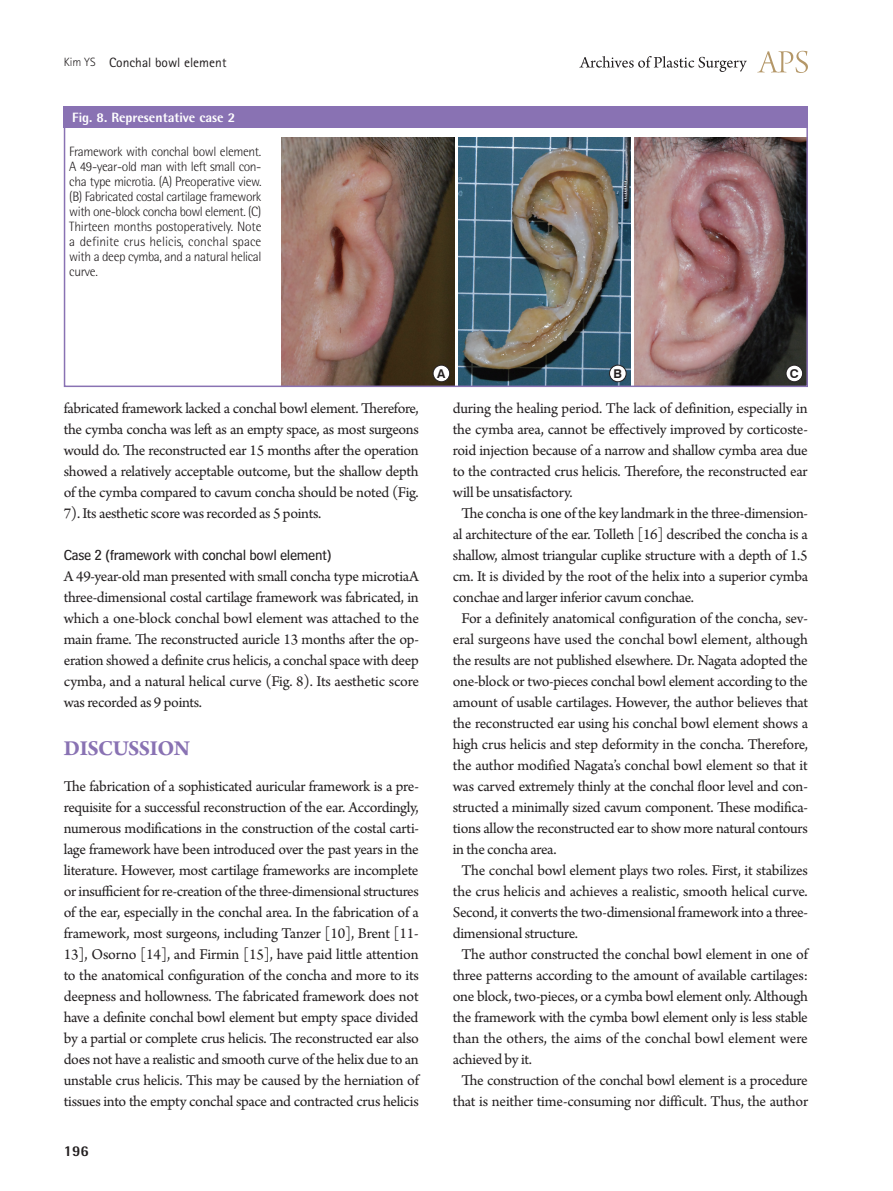
<style>
.page{position:relative;width:893px;height:1191px;background:#fff}
.page>*{position:absolute;margin:0;border:0;box-sizing:border-box;transform-origin:0 0}
.대제목{font:700 22.5px "Arno Pro";letter-spacing:-.02em;color:#8972b3}
.본문_성형{font:15.75px/21px "Arno Pro";letter-spacing:-.02em;color:#231f20;text-align:justify}
.소제목{font:15px "Bell Centennial Std Sub Capt";letter-spacing:-.02em;color:#231f20}
.t1{font:800 15px "Rotis Semi Sans Std";color:#231f20}
.그림__표-설명{font:300 13.5px/15px "Rotis Semi Sans Std";letter-spacing:-.03em;color:#231f20;text-align:justify}
.표_그림_제목_볼드{font:800 13.5px "Rotis Semi Sans Std";color:#fff}
.t2{font:13.5px "Rotis Sans Serif Std";color:#231f20}
.t3{font:700 12.15px "Swiss 721 BT";color:#231f20}
.s1{font-weight:300;font-size:12px}
</style>
<div class="page">
<svg style="left:757px;top:51px;width:51px;height:22px"></svg>
<svg style="left:579px;top:56px;width:168px;height:16px"></svg>
<img style="left:282px;top:137px;width:172px;height:247px">
<img style="left:458px;top:137px;width:173px;height:247px">
<img style="left:635px;top:137px;width:170px;height:247px">
<div style="left:64px;top:106px;width:744px;height:22px;background:#8972b3"></div>
<div style="left:433px;top:365px;width:17px;height:17px;background:#fff;border-radius:50%"></div>
<div style="left:433px;top:365px;width:17px;height:17px;border:1px solid #231f20;border-radius:50%"></div>
<div style="left:609px;top:365px;width:17px;height:17px;background:#fff;border-radius:50%"></div>
<div style="left:609px;top:365px;width:17px;height:17px;border:1px solid #231f20;border-radius:50%"></div>
<div style="left:786px;top:365px;width:17px;height:17px;background:#fff;border-radius:50%"></div>
<div style="left:786px;top:365px;width:17px;height:17px;border:1px solid #231f20;border-radius:50%"></div>
<div style="left:64px;top:106px;width:744px;height:281px;border:2px solid #8972b3"></div>
<p class="t2" style="left:64px;top:54px;width:164px"><span class="s1">Kim YS</span> Conchal bowl element</p>
<p class="표_그림_제목_볼드" style="left:72px;top:108px;width:164px">Fig. 8. Representative case 2</p>
<p class="그림__표-설명" style="left:69px;top:144px;width:194px">Framework with conchal bowl element.<br>A 49-year-old man with left small con&shy;cha type microtia. (A) Preoperative view. (B) Fabricated costal cartilage framework with one-block concha bowl element. (C)<br>Thirteen months postoperatively. Note a definite crus helicis, conchal space with a deep cymba, and a natural helical curve.</p>
<p class="본문_성형" style="left:64px;top:399px;width:357px">fabricated framework lacked a conchal bowl element. Therefore, the cymba concha was left as an empty space, as most surgeons would do. The reconstructed ear 15 months after the operation showed a relatively acceptable outcome, but the shallow depth of the cymba compared to cavum concha should be noted (Fig.<br>7). Its aesthetic score was recorded as 5 points.</p>
<p class="소제목" style="left:64px;top:546px;width:269px">Case 2 (framework with conchal bowl element)</p>
<p class="본문_성형" style="left:64px;top:567px;width:357px">A 49-year-old man presented with small concha type microtiaA three-dimensional costal cartilage framework was fabricated, in which a one-block conchal bowl element was attached to the main frame. The reconstructed auricle 13 months after the op&shy;eration showed a definite crus helicis, a conchal space with deep cymba, and a natural helical curve (Fig. 8). Its aesthetic score was recorded as 9 points.</p>
<p class="대제목" style="left:64px;top:735px;width:128px">DISCUSSION</p>
<p class="본문_성형" style="left:64px;top:777px;width:357px">The fabrication of a sophisticated auricular framework is a pre&shy;requisite for a successful reconstruction of the ear. Accordingly, numerous modifications in the construction of the costal carti&shy;lage framework have been introduced over the past years in the literature. However, most cartilage frameworks are incomplete or insufficient for re-creation of the three-dimensional structures of the ear, especially in the conchal area. In the fabrication of a framework, most surgeons, including Tanzer [10], Brent [11- 13], Osorno [14], and Firmin [15], have paid little attention to the anatomical configuration of the concha and more to its deepness and hollowness. The fabricated framework does not have a definite conchal bowl element but empty space divided by a partial or complete crus helicis. The reconstructed ear also does not have a realistic and smooth curve of the helix due to an unstable crus helicis. This may be caused by the herniation of tissues into the empty conchal space and contracted crus helicis</p>
<p class="t1" style="left:64px;top:1141px;width:27px">196</p>
<p class="t3" style="left:437px;top:366px;width:10px">A</p>
<p class="t3" style="left:614px;top:366px;width:10px">B</p>
<p class="t3" style="left:790px;top:366px;width:10px">C</p>
<p class="본문_성형" style="left:453px;top:399px;width:357px">during the healing period. The lack of definition, especially in the cymba area, cannot be effectively improved by corticoste&shy;roid injection because of a narrow and shallow cymba area due to the contracted crus helicis. Therefore, the reconstructed ear will be unsatisfactory.</p>
<p class="본문_성형" style="left:453px;top:504px;width:357px;text-indent:9px">The concha is one of the key landmark in the three-dimension&shy;al architecture of the ear. Tolleth [16] described the concha is a shallow, almost triangular cuplike structure with a depth of 1.5 cm. It is divided by the root of the helix into a superior cymba conchae and larger inferior cavum conchae.</p>
<p class="본문_성형" style="left:453px;top:609px;width:357px;text-indent:9px">For a definitely anatomical configuration of the concha, sev&shy;eral surgeons have used the conchal bowl element, although the results are not published elsewhere. Dr. Nagata adopted the one-block or two-pieces conchal bowl element according to the amount of usable cartilages. However, the author believes that the reconstructed ear using his conchal bowl element shows a high crus helicis and step deformity in the concha. Therefore, the author modified Nagata’s conchal bowl element so that it was carved extremely thinly at the conchal floor level and con&shy;structed a minimally sized cavum component. These modifica&shy;tions allow the reconstructed ear to show more natural contours in the concha area.</p>
<p class="본문_성형" style="left:453px;top:861px;width:357px;text-indent:9px">The conchal bowl element plays two roles. First, it stabilizes the crus helicis and achieves a realistic, smooth helical curve.<br>Second, it converts the two-dimensional framework into a three&shy;dimensional structure.</p>
<p class="본문_성형" style="left:453px;top:945px;width:357px;text-indent:9px">The author constructed the conchal bowl element in one of three patterns according to the amount of available cartilages: one block, two-pieces, or a cymba bowl element only. Although the framework with the cymba bowl element only is less stable than the others, the aims of the conchal bowl element were achieved by it.</p>
<p class="본문_성형" style="left:453px;top:1071px;width:357px;text-align:center">The construction of the conchal bowl element is a procedure that is neither time-consuming nor difficult. Thus, the author</p>
</div>
